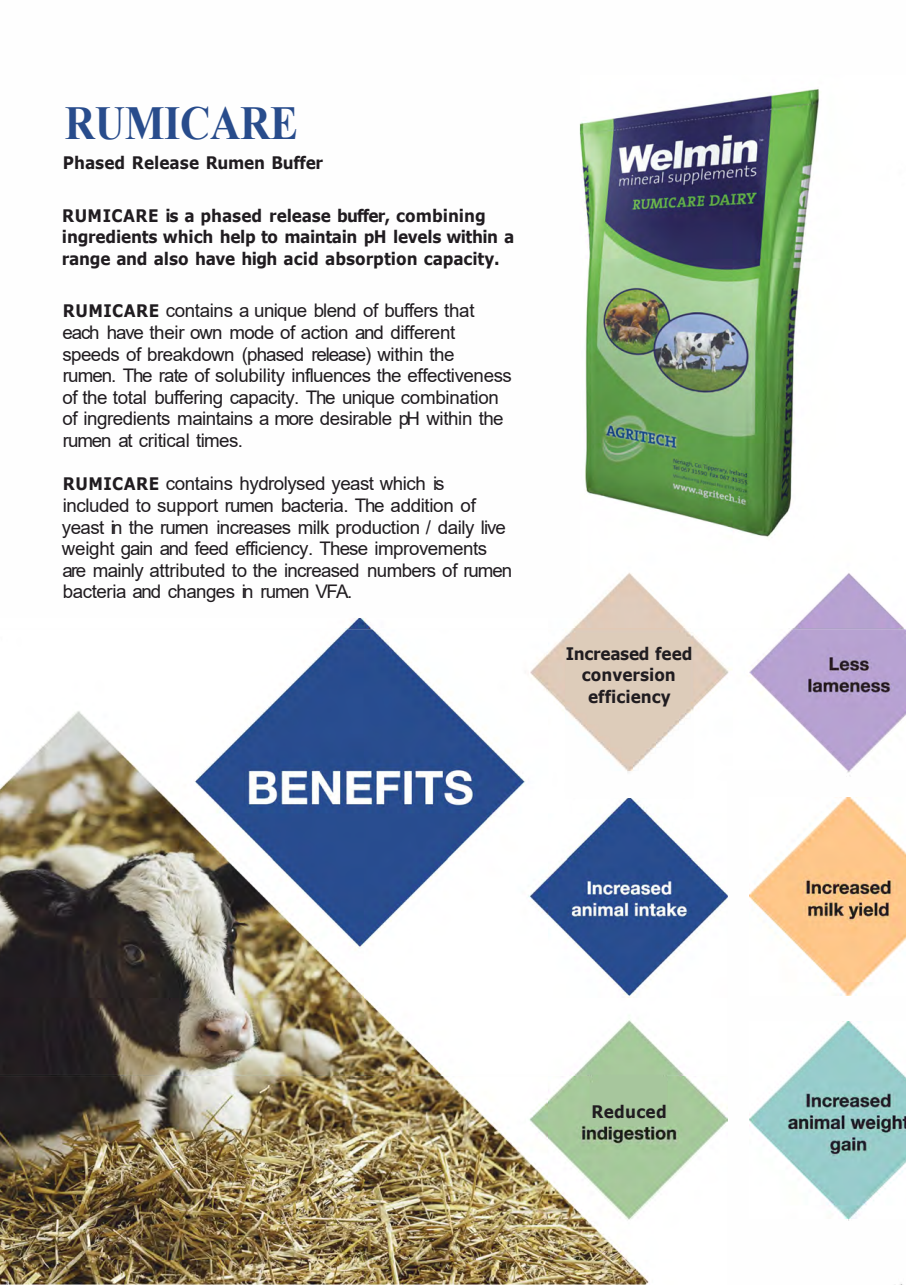
<style>
.page{position:relative;width:906px;height:1285px;background:#fff}
.page>*{position:absolute;margin:0;border:0;box-sizing:border-box;transform-origin:0 0}
.t1{font:700 47.25px "Times New Roman";letter-spacing:-.01em;color:#284c8c;scale:.89 1}
.t2{font:18.75px/21.6px "Arial";letter-spacing:-.03em;color:#201c20}
.t3{font:700 17.25px/21.6px "Verdana";letter-spacing:-.01em;color:#201c20;scale:.89 1}
.t4{font:700 17.25px "Verdana";letter-spacing:.015em;color:#201c20;scale:.89 1}
.s1{font-family:"Verdana";font-weight:700;font-size:17.25px}
</style>
<div class="page">
<img style="left:0;top:89px;width:906px;height:985px">
<img style="left:0;top:1075px;width:728px;height:209px">
<img style="left:750px;top:798px;width:156px;height:197px">
<img style="left:750px;top:1021px;width:156px;height:197px">
<h1 class="t1" style="left:65px;top:89px;width:264px">RUMICARE</h1>
<p class="t3" style="left:63px;top:152px;width:294px">Phased Release Rumen Buffer</p>
<p class="t3" style="left:62px;top:204px;width:510px">RUMICARE is a phased release buffer, combining ingredients which help to maintain pH levels within a range and also have high acid absorption capacity.</p>
<p class="t2" style="left:62px;top:300px;width:451px"><span class="s1">RUMICARE</span> contains a unique blend of buffers that each have their own mode of action and different speeds of breakdown (phased release) within the rumen. The rate of solubility influences the effectiveness of the total buffering capacity. The unique combination of ingredients maintains a more desirable pH within the rumen at critical times.</p>
<p class="t2" style="left:62px;top:473px;width:452px"><span class="s1">RUMICARE</span> contains hydrolysed yeast which is included to support rumen bacteria. The addition of yeast in the rumen increases milk production / daily live weight gain and feed efficiency. These improvements are mainly attributed to the increased numbers of rumen bacteria and changes in rumen VFA.</p>
<p class="t3" style="left:566px;top:642px;width:144px;text-align:center">Increased feed conversion efficiency</p>
<p class="t4" style="left:592px;top:1099px;width:86px">Reduced</p>
</div>
